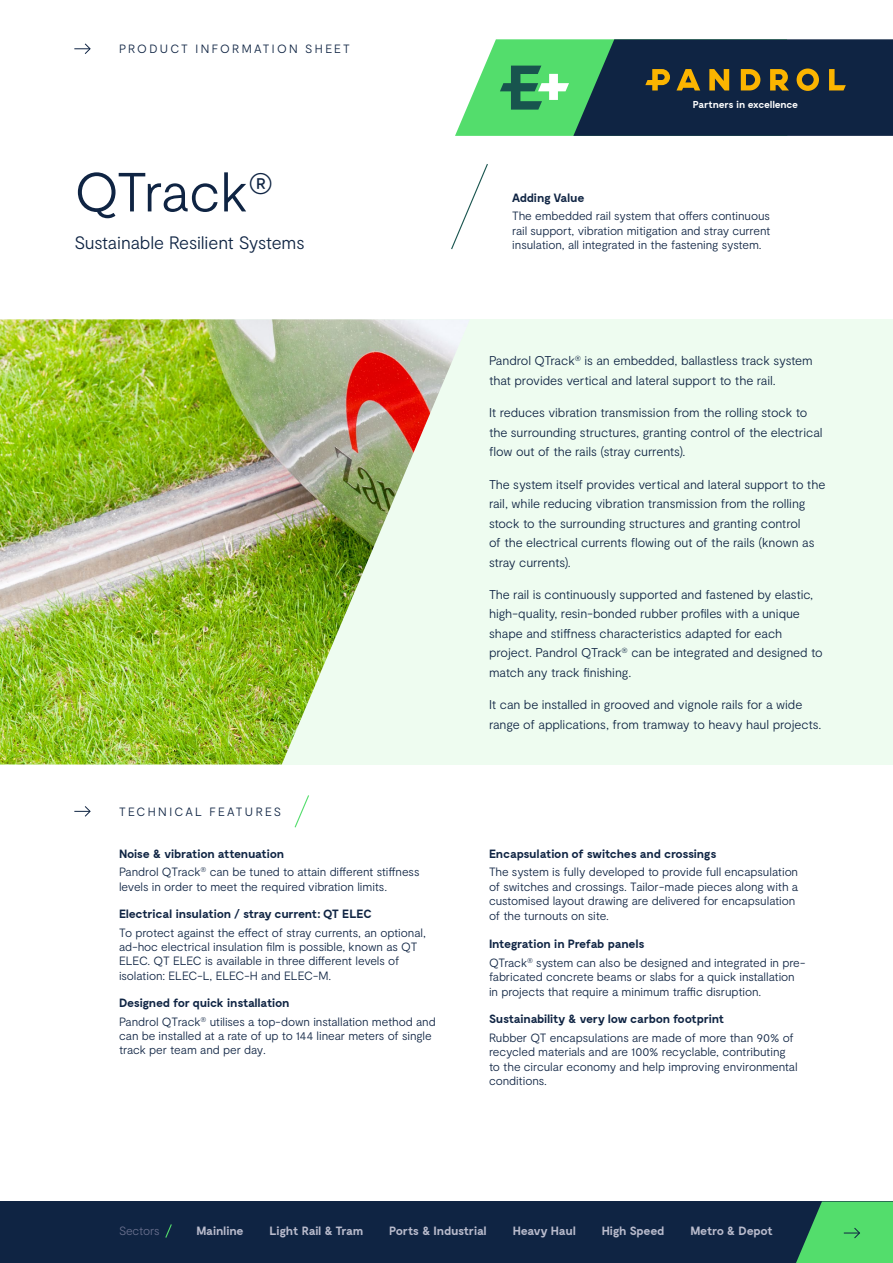
<style>
.page{position:relative;width:893px;height:1263px;background:#fff}
.page>*{position:absolute;margin:0;border:0;box-sizing:border-box;transform-origin:0 0}
.t1{font:300 55.05px "Moderat";letter-spacing:-.04em;color:#0f2443}
.t2{font:300 18px "Moderat";letter-spacing:-.01em;color:#0f2443}
.t3{font:300 12.75px/19.5px "Moderat";letter-spacing:-.01em;color:#0f2443}
.t4{font:300 12px/14.4px "Moderat";letter-spacing:-.01em;color:#0f2443}
.t5{font:700 12px "Moderat";letter-spacing:-.025em;color:#0f2443}
.t6{font:700 12px "Moderat";letter-spacing:-.025em;color:#babccd}
.t7{font:300 12px "Moderat";letter-spacing:.19em;color:#0f2443}
.t8{font:700 12px "Moderat";letter-spacing:-.045em;color:#babccd}
.t9{font:300 12px "Moderat";letter-spacing:-.015em;color:#6a708e}
.t10{font:700 10.05px "Moderat";letter-spacing:-.025em;color:#fff}
.s1{font-weight:700}
</style>
<div class="page">
<svg style="left:74px;top:806px;width:17px;height:11px"></svg>
<svg style="left:294px;top:795px;width:15px;height:33px"></svg>
<div style="left:0;top:1201px;width:893px;height:62px;background:#0f2443"></div>
<svg style="left:165px;top:1224px;width:7px;height:14px"></svg>
<svg style="left:74px;top:43px;width:17px;height:11px"></svg>
<svg style="left:796px;top:1201px;width:97px;height:62px;background:#48c165"></svg>
<svg style="left:455px;top:39px;width:438px;height:97px;background:#386455"></svg>
<svg style="left:451px;top:164px;width:37px;height:86px"></svg>
<div style="left:0;top:319px;width:893px;height:445px;background:#eefcf0"></div>
<img style="left:0;top:319px;width:469px;height:445px">
<p class="t7" style="left:119px;top:42px;width:232px">PRODUCT INFORMATION SHEET</p>
<h1 class="t1" style="left:74px;top:158px;width:200px">QTrack<sup>®</sup></h1>
<h2 class="t2" style="left:74px;top:232px;width:232px">Sustainable Resilient Systems</h2>
<p class="t7" style="left:119px;top:805px;width:163px">TECHNICAL FEATURES</p>
<p class="t4" style="left:119px;top:844px;width:302px;line-height:18.6px"><span class="s1">Noise &amp; vibration attenuation<br></span>Pandrol QTrack<sup>®</sup> can be tuned to attain different stiffness</p>
<p class="t4" style="left:119px;top:879px;width:270px">levels in order to meet the required vibration limits.</p>
<p class="t5" style="left:119px;top:907px;width:254px">Electrical insulation / stray current: QT ELEC</p>
<p class="t4" style="left:119px;top:925px;width:308px">To protect against the effect of stray currents, an optional, ad-hoc electrical insulation film is possible, known as QT ELEC. QT ELEC is available in three different levels of isolation: ELEC-L, ELEC-H and ELEC-M.</p>
<p class="t4" style="left:119px;top:993px;width:318px;line-height:18.6px"><span class="s1">Designed for quick installation<br></span>Pandrol QTrack<sup>®</sup> utilises a top-down installation method and</p>
<p class="t4" style="left:119px;top:1029px;width:314px">can be installed at a rate of up to 144 linear meters of single track per team and per day.</p>
<p class="t10" style="left:693px;top:98px;width:107px">Partners in excellence</p>
<p class="t5" style="left:512px;top:191px;width:74px">Adding Value</p>
<p class="t4" style="left:512px;top:209px;width:260px;text-align:justify">The embedded rail system that offers continuous rail support, vibration mitigation and stray current insulation, all integrated in the fastening system.</p>
<p class="t3" style="left:489px;top:351px;width:325px">Pandrol QTrack<sup>®</sup> is an embedded, ballastless track system that provides vertical and lateral support to the rail.</p>
<p class="t3" style="left:489px;top:403px;width:335px">It reduces vibration transmission from the rolling stock to the surrounding structures, granting control of the electrical flow out of the rails (stray currents).</p>
<p class="t3" style="left:489px;top:474px;width:338px">The system itself provides vertical and lateral support to the rail, while reducing vibration transmission from the rolling stock to the surrounding structures and granting control<br>of the electrical currents flowing out of the rails (known as stray currents).</p>
<p class="t3" style="left:489px;top:585px;width:335px">The rail is continuously supported and fastened by elastic, high-quality, resin-bonded rubber profiles with a unique shape and stiffness characteristics adapted for each project. Pandrol QTrack<sup>®</sup> can be integrated and designed to match any track finishing.</p>
<p class="t3" style="left:489px;top:695px;width:334px">It can be installed in grooved and vignole rails for a wide range of applications, from tramway to heavy haul projects.</p>
<p class="t5" style="left:489px;top:847px;width:229px">Encapsulation of switches and crossings</p>
<p class="t4" style="left:489px;top:865px;width:311px">The system is fully developed to provide full encapsulation of switches and crossings. Tailor-made pieces along with a customised layout drawing are delivered for encapsulation of the turnouts on site.</p>
<p class="t4" style="left:489px;top:935px;width:318px;line-height:18.6px"><span class="s1">Integration in Prefab panels<br></span>QTrack<sup>®</sup> system can also be designed and integrated in pre-</p>
<p class="t4" style="left:489px;top:970px;width:307px">fabricated concrete beams or slabs for a quick installation in projects that require a minimum traffic disruption.</p>
<p class="t5" style="left:489px;top:1012px;width:237px">Sustainability &amp; very low carbon footprint</p>
<p class="t4" style="left:489px;top:1030px;width:310px">Rubber QT encapsulations are made of more than 90% of recycled materials and are 100% recyclable, contributing to the circular economy and help improving environmental conditions.</p>
<p class="t9" style="left:119px;top:1224px;width:42px">Sectors</p>
<p class="t6" style="left:196px;top:1224px;width:49px">Mainline</p>
<p class="t8" style="left:270px;top:1224px;width:95px">Light Rail &amp; Tram</p>
<p class="t6" style="left:389px;top:1224px;width:99px">Ports &amp; Industrial</p>
<p class="t6" style="left:513px;top:1224px;width:65px">Heavy Haul</p>
<p class="t6" style="left:602px;top:1224px;width:64px">High Speed</p>
<p class="t6" style="left:690px;top:1224px;width:84px">Metro &amp; Depot</p>
</div>
